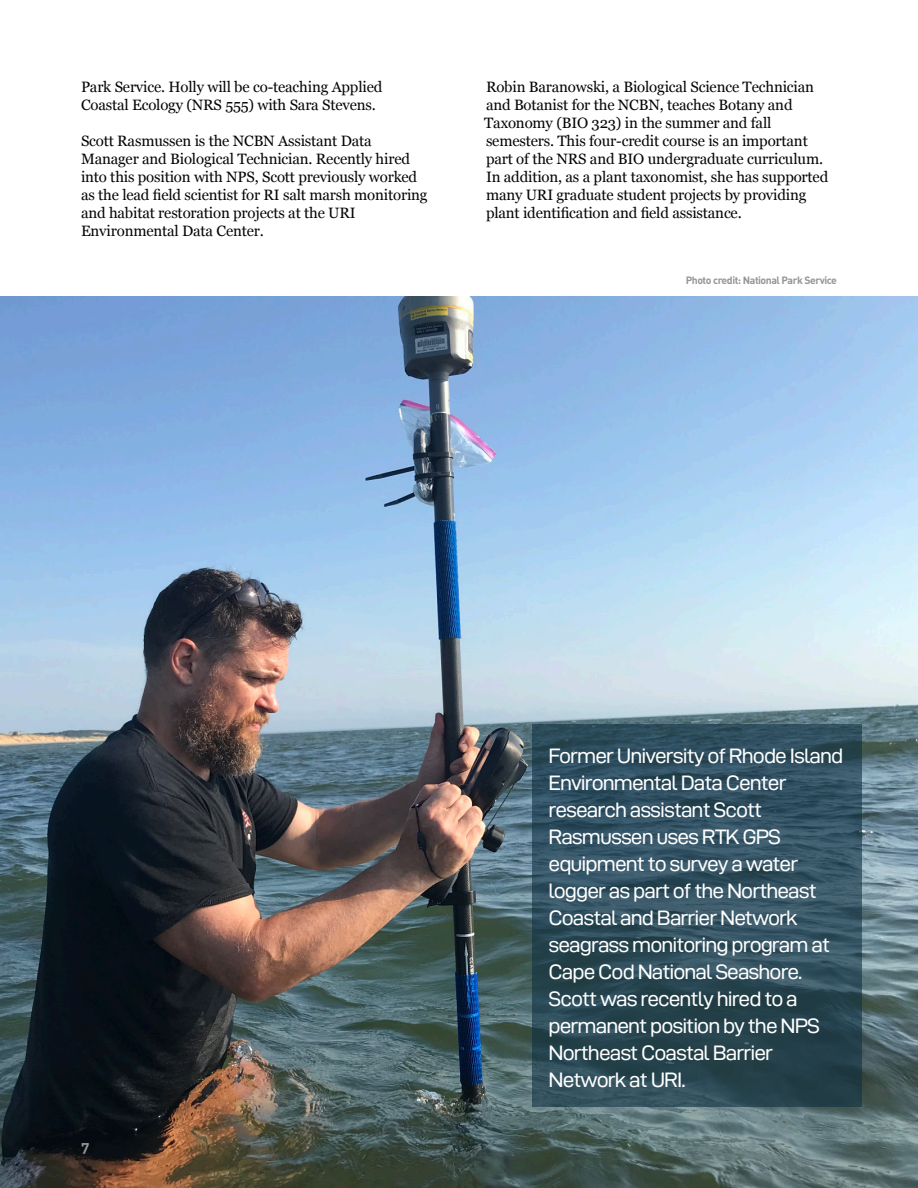
<style>
.page{position:relative;width:918px;height:1188px;background:#fff}
.page>*{position:absolute;margin:0;border:0;box-sizing:border-box;transform-origin:0 0}
.t1{font:21px/27px "D DIN Exp";letter-spacing:-.045em;color:#fff}
.t2{font:15px/18px "Georgia";letter-spacing:-.01em;color:#070504}
.t3{font:15px "DIN Bold Alternate";color:#939598}
.t4{font:10.5px "DIN Bold Alternate";letter-spacing:-.045em;color:#939598}
</style>
<div class="page">
<img style="left:0;top:297px;width:918px;height:891px">
<div style="left:532px;top:725px;width:330px;height:382px;background:#0f3042;opacity:.6"></div>
<p class="t2" style="left:81px;top:79px;width:303px">Park Service. Holly will be co-teaching Applied<br>Coastal Ecology (NRS 555) with Sara Stevens.</p>
<p class="t2" style="left:81px;top:133px;width:348px">Scott Rasmussen is the NCBN Assistant Data Manager and Biological Technician. Recently hired into this position with NPS, Scott previously worked as the lead field scientist for RI salt marsh monitoring and habitat restoration projects at the URI Environmental Data Center.</p>
<p class="t2" style="left:484px;top:79px;width:346px">Robin Baranowski, a Biological Science Technician and Botanist for the NCBN, teaches Botany and Taxonomy (BIO 323) in the summer and fall semesters. This four-credit course is an important part of the NRS and BIO undergraduate curriculum.<br>In addition, as a plant taxonomist, she has supported many URI graduate student projects by providing plant identification and field assistance.</p>
<p class="t4" style="left:686px;top:277px;width:153px">Photo credit: National Park Service</p>
<p class="t3" style="left:81px;top:1141px;width:10px">7</p>
<p class="t1" style="left:549px;top:743px;width:296px">Former University of Rhode Island<br>Environmental Data Center research assistant Scott<br>Rasmussen uses RTK GPS equipment to survey a water logger as part of the Northeast<br>Coastal and Barrier Network seagrass monitoring program at<br>Cape Cod National Seashore.<br>Scott was recently hired to a permanent position by the NPS<br>Northeast Coastal Barrier<br>Network at URI.</p>
</div>
